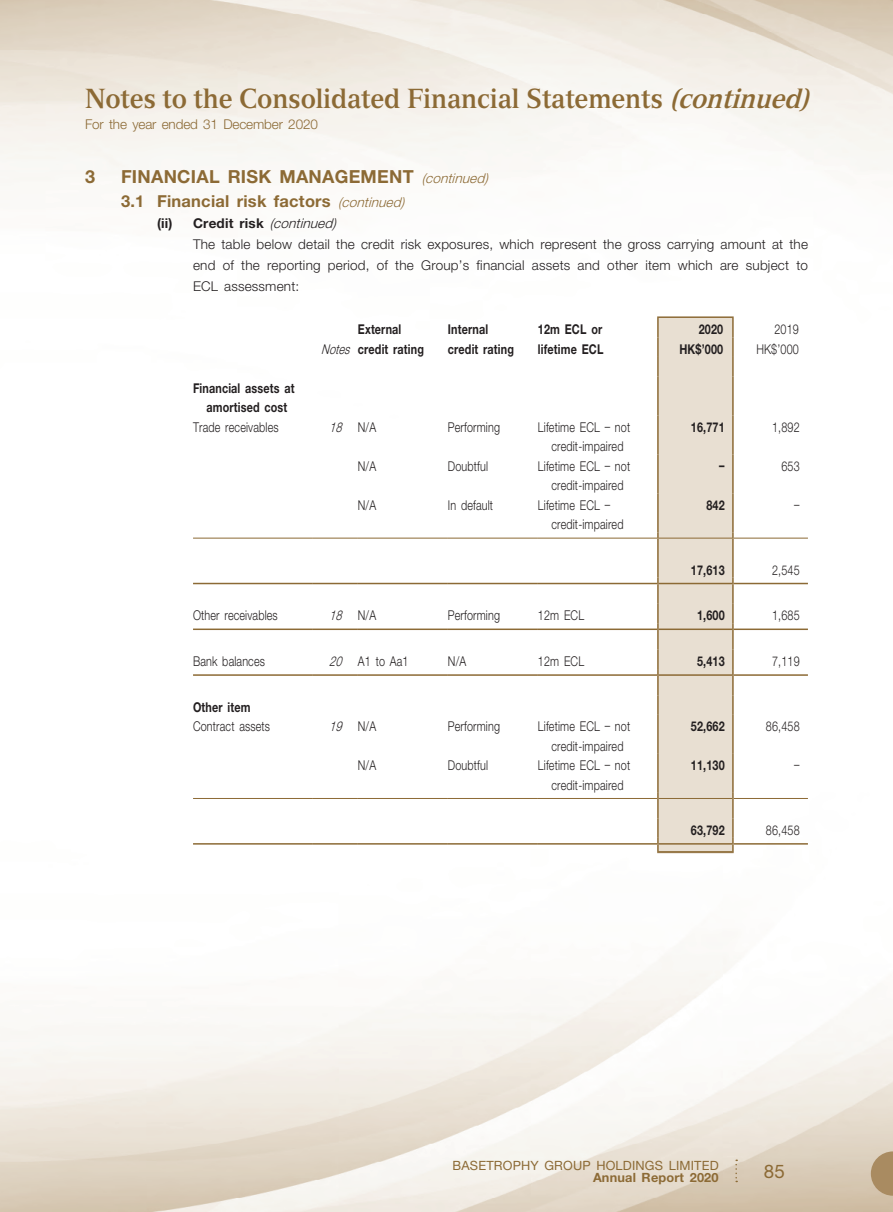
<style>
.page{position:relative;width:893px;height:1212px;background:#fff}
.page>*{position:absolute;margin:0;border:0;box-sizing:border-box;transform-origin:0 0}
.t1{font:700 27px "Versailles LT Std";letter-spacing:-.01em;color:#8c6a35;scale:.9 1}
.t2{font:18.75px "Helvetica Neue LT Std";color:#8c6a35}
._03_H1{font:700 18px "Helvetica Neue LT Std";letter-spacing:.015em;color:#8c6a35}
._04___H2{font:700 16.5px "Helvetica Neue LT Std";letter-spacing:.015em;color:#8c6a35}
._15_Table_Stub{font:300 13.5px/19.5px "Helvetica Neue LT Std";letter-spacing:.015em;color:#231f20;text-align:center;scale:.8 1}
._14_______P6{font:300 13.5px/21px "Helvetica Neue LT Std";letter-spacing:.015em;color:#231f20;text-align:justify}
._15_Table_Stub-2{font:700 13.5px/19.5px "Helvetica Neue LT Std";letter-spacing:.015em;color:#231f20;scale:.8 1}
._01_Body_Text{font:700 13.5px "Helvetica Neue LT Std";letter-spacing:.015em;color:#231f20;scale:.8 1}
._01_Body_Text-2{font:300 13.5px "Helvetica Neue LT Std";letter-spacing:.015em;color:#231f20;scale:.8 1}
.t3{font:300 13.5px "Helvetica Neue LT Std";letter-spacing:-.01em;color:#8c6a35}
._05_____H3{font:italic 300 13.5px "Helvetica Neue LT Std";color:#231f20}
._01_Body_Text-3{font:italic 300 13.5px "Helvetica Neue LT Std";color:#231f20;scale:.8 1}
._05_____H3-2{font:700 13.5px "Helvetica Neue LT Std";color:#231f20}
.t4{font:12.75px "Helvetica Neue LT Std";letter-spacing:.015em;color:#8c6a35}
.t5{font:700 12.75px "Helvetica Neue LT Std";letter-spacing:.015em;color:#8c6a35}
.s1{font-style:italic}
.s2{font-weight:300;font-style:italic;font-size:13.5px}
.s3{font-weight:700;font-style:normal}
.s4{font-weight:300;font-style:italic}
</style>
<div class="page">
<img style="left:0;top:844px;width:893px;height:368px">
<svg style="left:871px;top:1151px;width:22px;height:45px"></svg>
<svg style="left:735px;top:1159px;width:2px;height:23px"></svg>
<hr style="left:657px;top:316px;width:77px;height:2px;background:#8c6a35">
<div style="left:657px;top:317px;width:77px;height:534px;background:#e8dfd2"></div>
<hr style="left:657px;top:851px;width:77px;height:1px;background:#8c6a35">
<hr style="left:657px;top:852px;width:77px;height:1px;background:#8c6a35">
<hr style="left:193px;top:538px;width:120px;height:1px;background:#8c6a35">
<hr style="left:313px;top:538px;width:45px;height:1px;background:#8c6a35">
<hr style="left:358px;top:538px;width:90px;height:1px;background:#8c6a35">
<hr style="left:448px;top:538px;width:90px;height:1px;background:#8c6a35">
<hr style="left:538px;top:538px;width:119px;height:1px;background:#8c6a35">
<hr style="left:659px;top:538px;width:73px;height:1px;background:#8c6a35">
<hr style="left:734px;top:538px;width:74px;height:1px;background:#8c6a35">
<hr style="left:193px;top:583px;width:120px;height:1px;background:#8c6a35">
<hr style="left:313px;top:583px;width:45px;height:1px;background:#8c6a35">
<hr style="left:358px;top:583px;width:90px;height:1px;background:#8c6a35">
<hr style="left:448px;top:583px;width:90px;height:1px;background:#8c6a35">
<hr style="left:538px;top:583px;width:119px;height:1px;background:#8c6a35">
<hr style="left:659px;top:583px;width:73px;height:1px;background:#8c6a35">
<hr style="left:734px;top:583px;width:74px;height:1px;background:#8c6a35">
<hr style="left:193px;top:628px;width:120px;height:2px;background:#8c6a35">
<hr style="left:313px;top:628px;width:45px;height:2px;background:#8c6a35">
<hr style="left:358px;top:628px;width:90px;height:2px;background:#8c6a35">
<hr style="left:448px;top:628px;width:90px;height:2px;background:#8c6a35">
<hr style="left:538px;top:628px;width:119px;height:2px;background:#8c6a35">
<hr style="left:659px;top:628px;width:73px;height:2px;background:#8c6a35">
<hr style="left:734px;top:628px;width:74px;height:2px;background:#8c6a35">
<hr style="left:193px;top:674px;width:120px;height:2px;background:#8c6a35">
<hr style="left:313px;top:674px;width:45px;height:2px;background:#8c6a35">
<hr style="left:358px;top:674px;width:90px;height:2px;background:#8c6a35">
<hr style="left:448px;top:674px;width:90px;height:2px;background:#8c6a35">
<hr style="left:538px;top:674px;width:119px;height:2px;background:#8c6a35">
<hr style="left:659px;top:674px;width:73px;height:2px;background:#8c6a35">
<hr style="left:734px;top:674px;width:74px;height:2px;background:#8c6a35">
<hr style="left:193px;top:798px;width:120px;height:1px;background:#8c6a35">
<hr style="left:313px;top:798px;width:45px;height:1px;background:#8c6a35">
<hr style="left:358px;top:798px;width:90px;height:1px;background:#8c6a35">
<hr style="left:448px;top:798px;width:90px;height:1px;background:#8c6a35">
<hr style="left:538px;top:798px;width:119px;height:1px;background:#8c6a35">
<hr style="left:659px;top:798px;width:73px;height:1px;background:#8c6a35">
<hr style="left:734px;top:798px;width:74px;height:1px;background:#8c6a35">
<hr style="left:193px;top:843px;width:120px;height:1px;background:#8c6a35">
<hr style="left:313px;top:843px;width:45px;height:1px;background:#8c6a35">
<hr style="left:358px;top:843px;width:90px;height:1px;background:#8c6a35">
<hr style="left:448px;top:843px;width:90px;height:1px;background:#8c6a35">
<hr style="left:538px;top:843px;width:119px;height:1px;background:#8c6a35">
<hr style="left:659px;top:843px;width:73px;height:1px;background:#8c6a35">
<hr style="left:734px;top:843px;width:74px;height:1px;background:#8c6a35">
<h1 class="t1" style="left:85px;top:82px;width:814px">Notes to the Consolidated Financial Statements <span class="s1">(continued)</span></h1>
<p class="t3" style="left:85px;top:116px;width:234px">For the year ended 31 December 2020</p>
<p class="_03_H1" style="left:85px;top:166px;width:12px">3</p>
<p class="_03_H1" style="left:121px;top:166px;width:369px">FINANCIAL RISK MANAGEMENT <span class="s2">(continued)</span></p>
<p class="_04___H2" style="left:121px;top:191px;width:285px">3.1 Financial risk factors <span class="s2">(continued)</span></p>
<p class="_05_____H3-2" style="left:157px;top:215px;width:17px">(ii)</p>
<p class="_05_____H3" style="left:193px;top:215px;width:145px"><span class="s3">C r e d i t r i s k</span> (continued)</p>
<p class="_14_______P6" style="left:193px;top:234px;width:616px">The table below detail the credit risk exposures, which represent the gross carrying amount at the end of the reporting period, of the Group’s financial assets and other item which are subject to ECL assessment:</p>
<p class="_15_Table_Stub-2" style="left:321px;top:320px;width:130px;text-indent:37px">External<br><span class="s4">Notes</span> credit rating</p>
<p class="_15_Table_Stub-2" style="left:448px;top:320px;width:84px">Internal credit rating</p>
<p class="_15_Table_Stub-2" style="left:538px;top:320px;width:83px">12m ECL or lifetime ECL</p>
<p class="_01_Body_Text" style="left:699px;top:321px;width:32px">2020</p>
<p class="_01_Body_Text-2" style="left:774px;top:321px;width:32px">2019</p>
<p class="_01_Body_Text" style="left:679px;top:341px;width:56px">HK$’000</p>
<p class="_01_Body_Text-2" style="left:756px;top:341px;width:55px">HK$’000</p>
<p class="_15_Table_Stub-2" style="left:193px;top:378px;width:128px;text-align:center">Financial assets at amortised cost</p>
<p class="_15_Table_Stub" style="left:193px;top:417px;width:108px">Trade receivables</p>
<p class="_01_Body_Text-3" style="left:329px;top:419px;width:22px">18</p>
<p class="_15_Table_Stub" style="left:358px;top:417px;width:24px">N/A</p>
<p class="_15_Table_Stub" style="left:448px;top:417px;width:67px">Performing</p>
<p class="_15_Table_Stub" style="left:538px;top:417px;width:117px">Lifetime ECL – not credit-impaired</p>
<p class="_01_Body_Text" style="left:691px;top:419px;width:44px">16,771</p>
<p class="_01_Body_Text-2" style="left:772px;top:419px;width:36px">1,892</p>
<p class="_15_Table_Stub" style="left:358px;top:456px;width:24px">N/A</p>
<p class="_15_Table_Stub" style="left:448px;top:456px;width:52px">Doubtful</p>
<p class="_15_Table_Stub" style="left:538px;top:456px;width:117px">Lifetime ECL – not credit-impaired</p>
<p class="_01_Body_Text" style="left:719px;top:456px;width:8px">–</p>
<p class="_01_Body_Text-2" style="left:781px;top:458px;width:24px">653</p>
<p class="_15_Table_Stub" style="left:358px;top:495px;width:24px">N/A</p>
<p class="_15_Table_Stub" style="left:448px;top:495px;width:58px">In default</p>
<p class="_15_Table_Stub" style="left:551px;top:495px;width:92px;text-align:left;text-indent:-14px">Lifetime ECL – credit-impaired</p>
<p class="_01_Body_Text" style="left:706px;top:497px;width:24px">842</p>
<p class="_01_Body_Text-2" style="left:794px;top:496px;width:8px">–</p>
<p class="_01_Body_Text" style="left:691px;top:561px;width:44px">17,613</p>
<p class="_01_Body_Text-2" style="left:772px;top:561px;width:36px">2,545</p>
<p class="_15_Table_Stub" style="left:193px;top:605px;width:107px">Other receivables</p>
<p class="_01_Body_Text-3" style="left:329px;top:607px;width:22px">18</p>
<p class="_15_Table_Stub" style="left:358px;top:605px;width:24px">N/A</p>
<p class="_15_Table_Stub" style="left:448px;top:605px;width:67px">Performing</p>
<p class="_15_Table_Stub" style="left:538px;top:605px;width:59px">12m ECL</p>
<p class="_01_Body_Text" style="left:697px;top:607px;width:36px">1,600</p>
<p class="_01_Body_Text-2" style="left:772px;top:607px;width:36px">1,685</p>
<p class="_15_Table_Stub" style="left:193px;top:651px;width:91px">Bank balances</p>
<p class="_01_Body_Text-3" style="left:329px;top:653px;width:22px">20</p>
<p class="_15_Table_Stub" style="left:358px;top:651px;width:65px">A1 to Aa1</p>
<p class="_15_Table_Stub" style="left:448px;top:651px;width:24px">N/A</p>
<p class="_15_Table_Stub" style="left:538px;top:651px;width:59px">12m ECL</p>
<p class="_01_Body_Text" style="left:697px;top:653px;width:36px">5,413</p>
<p class="_01_Body_Text-2" style="left:772px;top:653px;width:36px">7,119</p>
<p class="_15_Table_Stub-2" style="left:193px;top:697px;width:73px">Other item</p>
<p class="_15_Table_Stub" style="left:193px;top:716px;width:98px">Contract assets</p>
<p class="_01_Body_Text-3" style="left:329px;top:718px;width:22px">19</p>
<p class="_15_Table_Stub" style="left:358px;top:716px;width:24px">N/A</p>
<p class="_15_Table_Stub" style="left:448px;top:716px;width:67px">Performing</p>
<p class="_15_Table_Stub" style="left:538px;top:716px;width:117px">Lifetime ECL – not credit-impaired</p>
<p class="_01_Body_Text" style="left:691px;top:718px;width:44px">52,662</p>
<p class="_01_Body_Text-2" style="left:766px;top:718px;width:44px">86,458</p>
<p class="_15_Table_Stub" style="left:358px;top:755px;width:24px">N/A</p>
<p class="_15_Table_Stub" style="left:448px;top:755px;width:52px">Doubtful</p>
<p class="_15_Table_Stub" style="left:538px;top:755px;width:117px">Lifetime ECL – not credit-impaired</p>
<p class="_01_Body_Text" style="left:691px;top:757px;width:44px">11,130</p>
<p class="_01_Body_Text-2" style="left:794px;top:756px;width:8px">–</p>
<p class="_01_Body_Text" style="left:691px;top:822px;width:44px">63,792</p>
<p class="_01_Body_Text-2" style="left:766px;top:822px;width:44px">86,458</p>
<p class="t4" style="left:453px;top:1157px;width:268px">BASETROPHY GROUP HOLDINGS LIMITED</p>
<p class="t5" style="left:593px;top:1170px;width:127px">Annual Report 2020</p>
<h2 class="t2" style="left:764px;top:1160px;width:23px">85</h2>
</div>
